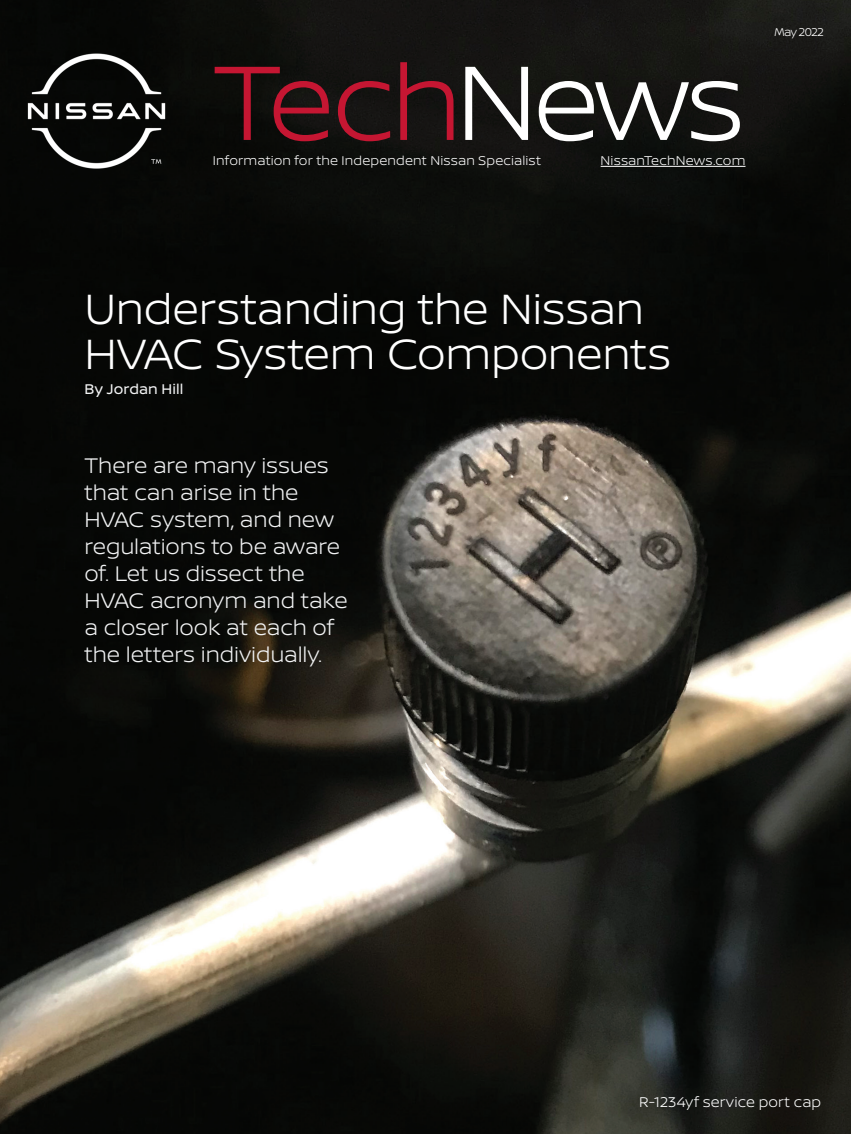
<style>
.page{position:relative;width:851px;height:1134px;background:#fff}
.page>*{position:absolute;margin:0;border:0;box-sizing:border-box;transform-origin:0 0}
.NTN_Mag_Title{font:300 112.5px "Nissan Brand";letter-spacing:-.04em;color:#c51632}
.Feature_Title{font:300 45px/45px "Nissan Brand";letter-spacing:-.01em;color:#fff}
.NTN_Deck{font:300 22.5px/27px "Nissan Brand";letter-spacing:-.005em;color:#f2f3f4}
.t1{font:300 15px "Nissan Brand";letter-spacing:.01em;color:#fff}
.Body_Copy{font:15px "Nissan Brand";letter-spacing:.005em;color:#f2f3f4}
.table_copy{font:300 13.5px "Nissan Brand";letter-spacing:.01em;color:#fff}
.t2{font:300 12px "Nissan Brand";letter-spacing:-.05em;color:#fff}
.s1{color:#fff}
</style>
<div class="page">
<img style="left:0;top:0;width:850px;height:1134px">
<hr style="left:600px;top:166px;width:145px;height:1px;background:#fff">
<img style="left:27px;top:49px;width:139px;height:123px">
<h1 class="NTN_Mag_Title" style="left:213px;top:21px;width:534px">Tech<span class="s1">News</span></h1>
<p class="table_copy" style="left:213px;top:151px;width:329px">Information for the Independent Nissan Specialist</p>
<p class="table_copy" style="left:600px;top:151px;width:146px">NissanTechNews.com</p>
<p class="t2" style="left:774px;top:23px;width:51px">May 2022</p>
<h1 class="Feature_Title" style="left:84px;top:285px;width:588px">Understanding the Nissan<br>HVAC System Components</h1>
<p class="Body_Copy" style="left:84px;top:378px;width:100px">By Jordan Hill</p>
<h2 class="NTN_Deck" style="left:84px;top:451px;width:264px">There are many issues that can arise in the<br>HVAC system, and new regulations to be aware of. Let us dissect the<br>HVAC acronym and take a closer look at each of the letters individually.</h2>
<p class="t1" style="left:639px;top:1091px;width:183px">R-1234yf service port cap</p>
</div>
